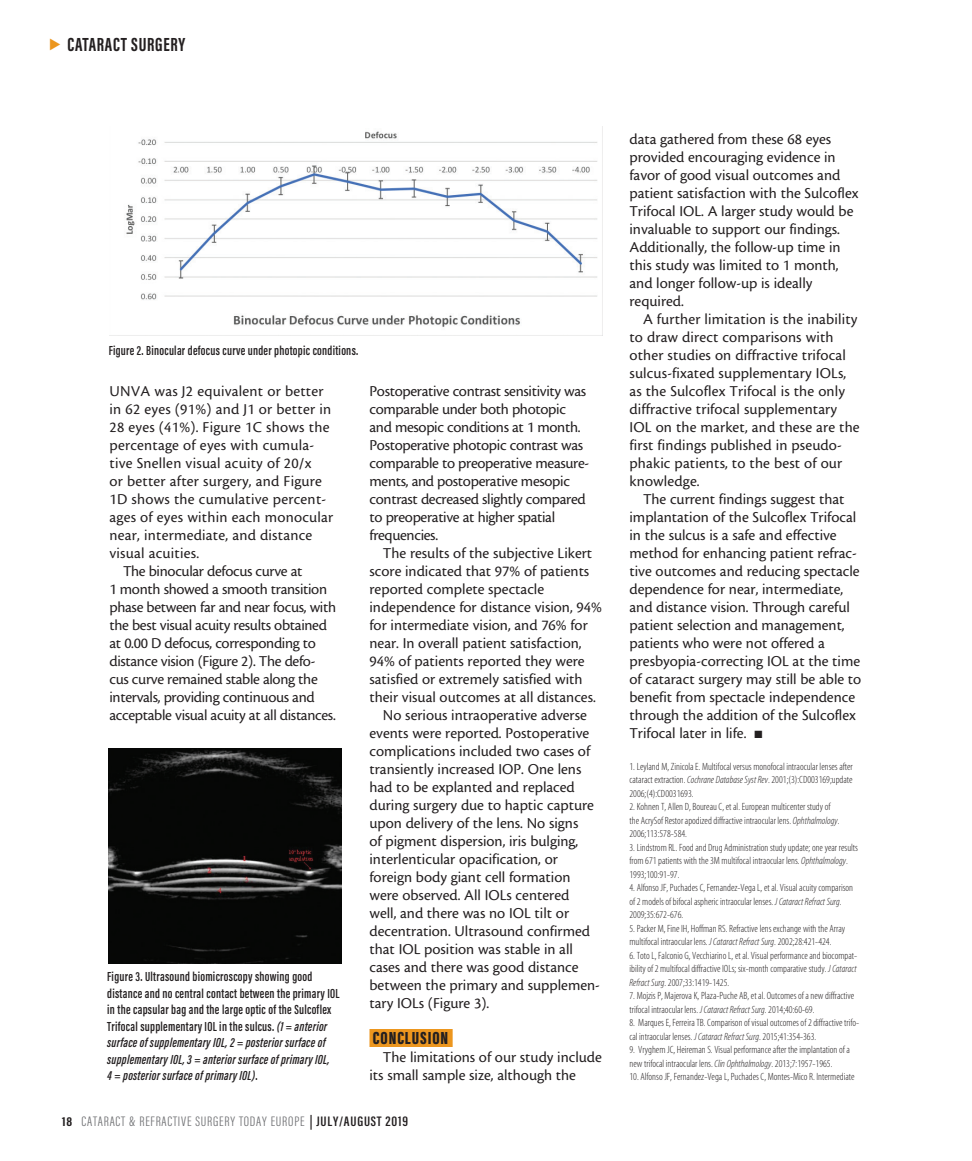
<style>
.page{position:relative;width:972px;height:1161px;background:#fff}
.page>*{position:absolute;margin:0;border:0;box-sizing:border-box;transform-origin:0 0}
.t1{font:700 19.5px "Acumin Pro Extra Cond";letter-spacing:.035em;color:#231f20}
.subhead{font:900 18px "Acumin Pro Extra Cond";letter-spacing:.05em;color:#231f20}
.body{font:15.75px/18px "Cronos MM 408 10";color:#231f20}
.body-2{font:15.75px/18px "Cronos MM 408 10";letter-spacing:-.02em;color:#231f20}
.t2{font:300 14.1px "Acumin Pro Extra Cond";letter-spacing:.05em;color:#6c6d70;scale:1.11 1}
.t3{font:600 13.5px/16.5px "Acumin Pro Extra Cond";letter-spacing:.02em;color:#231f20}
.footnote{font:10.5px/13.5px "Myriad MM 215 300";color:#231f20}
.s1{font-style:italic}
.s2{font-weight:700;font-size:13.35px;color:#231f20}
.s3{font-weight:600;color:#231f20}
.s4{font-family:"Myriad MM It 215 300"}
</style>
<div class="page">
<div style="left:369px;top:1029px;width:84px;height:18px;background:#ec961e"></div>
<img style="left:126px;top:131px;width:472px;height:196px">
<img style="left:109px;top:749px;width:233px;height:214px">
<p class="t1" style="left:67px;top:32px;width:119px">CATARACT SURGERY</p>
<p class="t3" style="left:109px;top:343px;width:251px">Figure 2. Binocular defocus curve under photopic conditions.</p>
<p class="body" style="left:110px;top:382px;width:225px">UNVA was J2 equivalent or better in 62 eyes (91%) and J1 or better in<br>28 eyes (41%). Figure 1C shows the percentage of eyes with cumula&shy;tive Snellen visual acuity of 20/x<br>or better after surgery, and Figure<br>1D shows the cumulative percent&shy;ages of eyes within each monocular near, intermediate, and distance visual acuities.</p>
<p class="body-2" style="left:110px;top:562px;width:228px;text-indent:14px">The binocular defocus curve at<br>1 month showed a smooth transition phase between far and near focus, with the best visual acuity results obtained at 0.00 D defocus, corresponding to distance vision (Figure 2). The defo&shy;cus curve remained stable along the intervals, providing continuous and acceptable visual acuity at all distances.</p>
<p class="t3" style="left:107px;top:968px;width:234px">Figure 3. Ultrasound biomicroscopy showing good distance and no central contact between the primary IOL in the capsular bag and the large optic of the Sulcoflex Trifocal supplementary IOL in the sulcus. <span class="s1">(1 = anterior surface of supplementary IOL, 2 = posterior surface of supplementary IOL, 3 = anterior surface of primary IOL,<br>4 = posterior surface of primary IOL)</span>.</p>
<p class="body-2" style="left:369px;top:382px;width:221px">Postoperative contrast sensitivity was comparable under both photopic and mesopic conditions at 1 month.<br>Postoperative photopic contrast was comparable to preoperative measure&shy;ments, and postoperative mesopic contrast decreased slightly compared to preoperative at higher spatial frequencies.</p>
<p class="body" style="left:369px;top:544px;width:234px;text-indent:14px">The results of the subjective Likert score indicated that 97% of patients reported complete spectacle independence for distance vision, 94% for intermediate vision, and 76% for near. In overall patient satisfaction, 94% of patients reported they were satisfied or extremely satisfied with their visual outcomes at all distances.</p>
<p class="body" style="left:369px;top:706px;width:232px;text-indent:14px">No serious intraoperative adverse events were reported. Postoperative complications included two cases of transiently increased IOP. One lens had to be explanted and replaced during surgery due to haptic capture upon delivery of the lens. No signs<br>of pigment dispersion, iris bulging, interlenticular opacification, or foreign body giant cell formation were observed. All IOLs centered well, and there was no IOL tilt or decentration. Ultrasound confirmed that IOL position was stable in all cases and there was good distance between the primary and supplemen&shy;tary IOLs (Figure 3).</p>
<p class="subhead" style="left:373px;top:1027px;width:77px">CONCLUSION</p>
<p class="body" style="left:369px;top:1048px;width:234px;text-indent:14px">The limitations of our study include its small sample size, although the</p>
<p class="t2" style="left:62px;top:1113px;width:313px"><span class="s2">18</span> CATARACT &amp; REFRACTIVE SURGERY TODAY EUROPE <span class="s3">| JULY/AUGUST 2019</span></p>
<p class="body" style="left:630px;top:130px;width:231px">data gathered from these 68 eyes provided encouraging evidence in favor of good visual outcomes and patient satisfaction with the Sulcoflex<br>Trifocal IOL. A larger study would be invaluable to support our findings.<br>Additionally, the follow-up time in this study was limited to 1 month, and longer follow-up is ideally required.</p>
<p class="body" style="left:630px;top:310px;width:232px;text-indent:14px">A further limitation is the inability to draw direct comparisons with other studies on diffractive trifocal sulcus-fixated supplementary IOLs, as the Sulcoflex Trifocal is the only diffractive trifocal supplementary IOL on the market, and these are the first findings published in pseudo&shy;phakic patients, to the best of our knowledge.</p>
<p class="body" style="left:630px;top:490px;width:233px;text-indent:14px">The current findings suggest that implantation of the Sulcoflex Trifocal in the sulcus is a safe and effective method for enhancing patient refrac&shy;tive outcomes and reducing spectacle dependence for near, intermediate, and distance vision. Through careful patient selection and management, patients who were not offered a presbyopia-correcting IOL at the time of cataract surgery may still be able to benefit from spectacle independence through the addition of the Sulcoflex Trifocal later in life. ■</p>
<p class="footnote" style="left:629px;top:760px;width:225px;text-align:justify">1. Leyland M, Zinicola E. Multifocal versus monofocal intraocular lenses after cataract extraction. <span class="s4">Cochrane Database Syst Rev</span>. 2001;(3):CD003169;update 2006;(4):CD0031693.</p>
<p class="footnote" style="left:629px;top:800px;width:211px">2. Kohnen T, Allen D, Boureau C, et al. European multicenter study of the AcrySof Restor apodized diffractive intraocular lens. <span class="s4">Ophthalmology</span>.<br>2006;113:578-584.</p>
<p class="footnote" style="left:629px;top:841px;width:230px">3. Lindstrom RL. Food and Drug Administration study update; one year results from 671 patients with the 3M multifocal intraocular lens. <span class="s4">Ophthalmology</span>.<br>1993;100:91-97.</p>
<p class="footnote" style="left:629px;top:881px;width:225px">4. Alfonso JF, Puchades C, Fernandez-Vega L, et al. Visual acuity comparison of 2 models of bifocal aspheric intraocular lenses. <span class="s4">J Cataract Refract Surg</span>.<br>2009;35:672-676.</p>
<p class="footnote" style="left:630px;top:922px;width:217px">5. Packer M, Fine IH, Hoffman RS. Refractive lens exchange with the Array multifocal intraocular lens. <span class="s4">J Cataract Refract Surg</span>. 2002;28:421-424.</p>
<p class="footnote" style="left:630px;top:949px;width:229px;text-align:justify">6. Toto L, Falconio G, Vecchiarino L, et al. Visual performance and biocompat&shy;ibility of 2 multifocal diffractive IOLs; six-month comparative study. <span class="s4">J Cataract Refract Surg</span>. 2007;33:1419-1425.</p>
<p class="footnote" style="left:630px;top:989px;width:226px">7. Mojzis P, Majerova K, Plaza-Puche AB, et al. Outcomes of a new diffractive trifocal intraocular lens. <span class="s4">J Cataract Refract Surg</span>. 2014;40:60-69.</p>
<p class="footnote" style="left:630px;top:1016px;width:231px">8. Marques E, Ferreira TB. Comparison of visual outcomes of 2 diffractive trifo&shy;cal intraocular lenses. <span class="s4">J Cataract Refract Surg</span>. 2015;41:354-363.</p>
<p class="footnote" style="left:630px;top:1043px;width:222px">9. Vryghem JC, Heireman S. Visual performance after the implantation of a new trifocal intraocular lens. <span class="s4">Clin Ophthalmology</span>. 2013;7:1957-1965.</p>
<p class="footnote" style="left:630px;top:1070px;width:227px">10. Alfonso JF, Fernandez-Vega L, Puchades C, Montes-Mico R. Intermediate</p>
</div>
